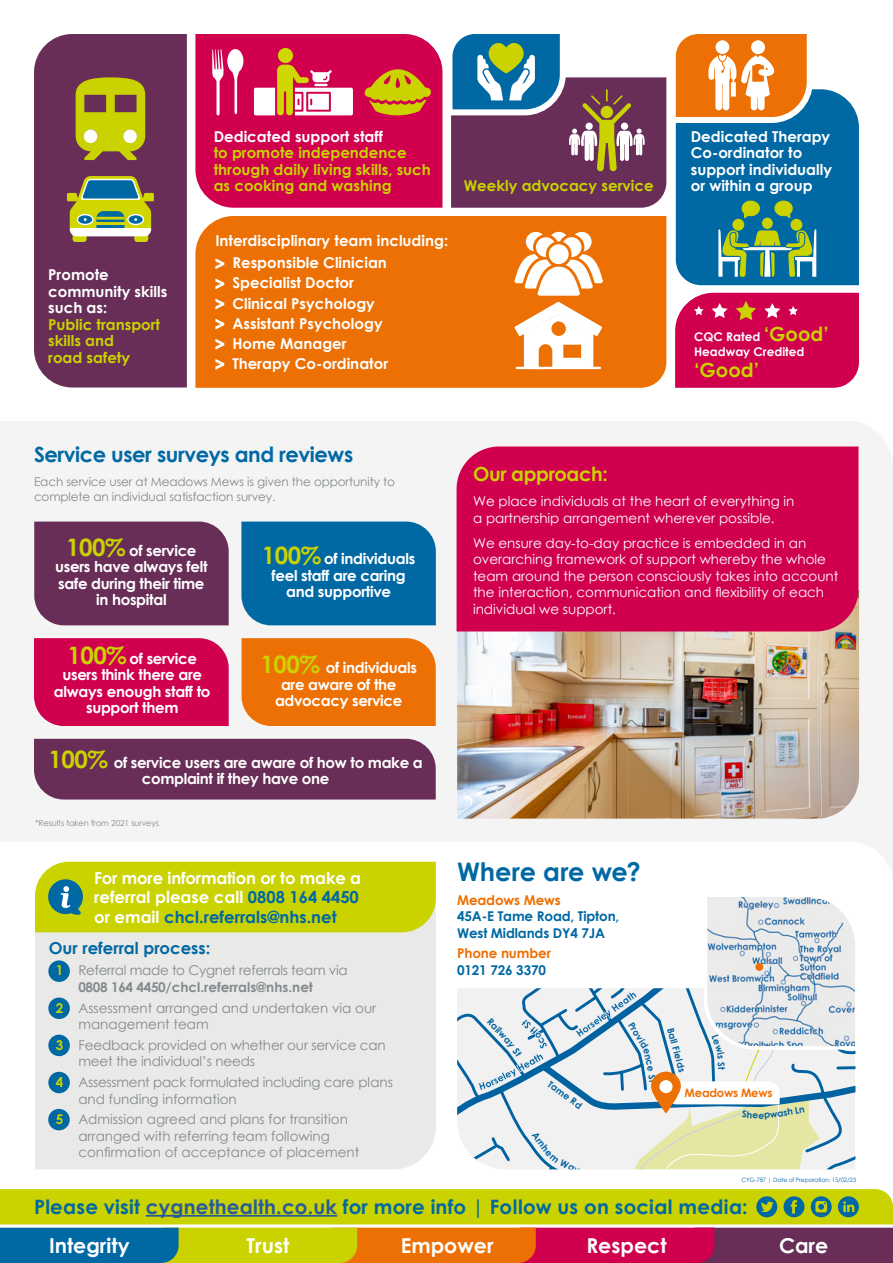
<style>
.page{position:relative;width:893px;height:1263px;background:#fff}
.page>*{position:absolute;margin:0;border:0;box-sizing:border-box;transform-origin:0 0}
.t1{font:700 25.5px "Century Gothic";letter-spacing:-.005em;color:#0068a3}
.t2{font:700 21px "Century Gothic";letter-spacing:-.02em;color:#0068a3}
.t3{font:700 20.55px "Century Gothic";color:#fff}
.t4{font:700 19.8px "Century Gothic";letter-spacing:.01em;color:#0068a3}
.t5{font:700 19.5px "Century Gothic";letter-spacing:-.02em;color:#cad200}
.t6{font:700 16.5px/19.5px "Century Gothic";color:#fff}
.t7{font:700 16.5px "Century Gothic";color:#0068a3}
.t8{font:700 15px/16.5px "Century Gothic";letter-spacing:-.02em;color:#fff;text-align:center}
.t9{font:700 15px/16.5px "Century Gothic";color:#fff}
.t10{font:700 15px/16.5px "Century Gothic";color:#cad200}
.t11{font:13.5px/16.5px "Century Gothic";color:#fff}
.t12{font:13.5px/16.5px "Century Gothic";color:#848a8e}
.t13{font:13.5px/16.5px "Century Gothic";letter-spacing:-.02em;color:#848a8e}
.t14{font:700 13.5px/16.5px "Century Gothic";letter-spacing:-.01em;color:#0068a3}
.t15{font:700 13.5px "Century Gothic";letter-spacing:-.01em;color:#ed7004}
.t16{font:12px/15px "Century Gothic";letter-spacing:-.01em;color:#848a8e}
.t17{font:700 12px/15px "Century Gothic";color:#fff}
.t18{font:700 11.55px "Century Gothic";letter-spacing:-.02em;color:#ed7004}
.t19{font:700 9.3px "Century Gothic";color:#0162a1}
.t20{font:8.25px "Century Gothic";letter-spacing:-.01em;color:#848a8e}
.t21{font:6px "Century Gothic";letter-spacing:-.02em;color:#0068a3}
.s1{font-family:"Avant Garde ITC";font-weight:600;font-size:18px}
.s2{font-size:19.5px;color:#cad200}
.s3{font-size:24px;color:#cad200}
.s4{color:#0068a3}
.s5{font-weight:700;color:#cad200}
.s6{font-weight:700}
.s7{color:#275b9b}
</style>
<div class="page">
<div style="left:0;top:421px;width:893px;height:421px;background:#f4f4f4"></div>
<div style="left:34px;top:34px;width:153px;height:353px;background:#682e57"></div>
<svg style="left:67px;top:176px;width:87px;height:66px;background:#90a064"></svg>
<svg style="left:76px;top:77px;width:69px;height:83px;background:#afa517"></svg>
<div style="left:123px;top:129px;width:14px;height:14px;background:#fff;border-radius:50%"></div>
<div style="left:84px;top:129px;width:13px;height:14px;background:#fff;border-radius:50%"></div>
<svg style="left:195px;top:34px;width:664px;height:354px;background:#b9695a"></svg>
<div style="left:35px;top:932px;width:401px;height:237px;background:#e9e9e7"></div>
<div style="left:48px;top:960px;width:22px;height:22px;background:#0068a3;border-radius:50%"></div>
<div style="left:48px;top:997px;width:22px;height:22px;background:#0068a3;border-radius:50%"></div>
<div style="left:48px;top:1035px;width:22px;height:21px;background:#0068a3;border-radius:50%"></div>
<div style="left:48px;top:1072px;width:22px;height:21px;background:#0068a3;border-radius:50%"></div>
<div style="left:48px;top:1109px;width:22px;height:21px;background:#0068a3;border-radius:50%"></div>
<div style="left:35px;top:862px;width:401px;height:70px;background:#cad200"></div>
<div style="left:34px;top:522px;width:195px;height:103px;background:#682e57"></div>
<div style="left:241px;top:522px;width:195px;height:103px;background:#0068a3"></div>
<div style="left:34px;top:638px;width:195px;height:88px;background:#d0004e"></div>
<div style="left:242px;top:638px;width:194px;height:88px;background:#ed7004"></div>
<div style="left:34px;top:739px;width:402px;height:60px;background:#682e57"></div>
<img style="left:457px;top:590px;width:402px;height:229px">
<div style="left:457px;top:446px;width:401px;height:185px;background:#d0004e"></div>
<svg style="left:0;top:1189px;width:893px;height:74px;background:#af9a2e"></svg>
<svg style="left:457px;top:897px;width:399px;height:273px"></svg>
<p class="t9" style="left:48px;top:266px;width:121px">Promote community skills such as:</p>
<p class="t10" style="left:48px;top:316px;width:113px">Public transport skills and<br>road safety</p>
<p class="t9" style="left:214px;top:127px;width:171px">Dedicated support staff</p>
<p class="t10" style="left:214px;top:144px;width:219px">to promote independence through daily living skills, such as cooking and washing</p>
<p class="t9" style="left:215px;top:229px;width:234px;line-height:22.2px">Interdisciplinary team including: <span class="s1">&gt;</span> Responsible Clinician</p>
<p class="t9" style="left:215px;top:272px;width:174px;line-height:20.1px"><span class="s1">&gt;</span> Specialist Doctor<br><span class="s1">&gt;</span> Clinical Psychology<br><span class="s1">&gt;</span> Assistant Psychology <span class="s1">&gt;</span> Home Manager<br><span class="s1">&gt;</span> Therapy Co-ordinator</p>
<p class="t10" style="left:464px;top:177px;width:191px">Weekly advocacy service</p>
<p class="t9" style="left:691px;top:127px;width:143px">Dedicated Therapy<br>Co-ordinator to support individually or within a group</p>
<p class="t17" style="left:694px;top:328px;width:136px">CQC Rated <span class="s2">‘Good’<br></span>Headway Credited</p>
<h3 class="t5" style="left:694px;top:355px;width:67px">‘Good’</h3>
<h2 class="t2" style="left:34px;top:439px;width:321px">Service user surveys and reviews</h2>
<p class="t16" style="left:34px;top:474px;width:362px">Each service user at Meadows Mews is given the opportunity to complete an individual satisfaction survey.</p>
<p class="t8" style="left:55px;top:541px;width:154px"><span class="s3">100%</span> of service users have always felt safe during their time in hospital</p>
<p class="t8" style="left:262px;top:550px;width:155px"><span class="s3">100%</span> of individuals feel staff are caring and supportive</p>
<p class="t8" style="left:54px;top:649px;width:158px"><span class="s3">100%</span> of service users think there are always enough staff to support them</p>
<p class="t8" style="left:261px;top:659px;width:158px"><span class="s3">100%</span> of individuals are aware of the advocacy service</p>
<p class="t8" style="left:48px;top:753px;width:376px"><span class="s3">100%</span> of service users are aware of how to make a complaint if they have one</p>
<p class="t20" style="left:35px;top:817px;width:126px">*Results taken from 2021 surveys</p>
<p class="t6" style="left:94px;top:867px;width:268px">For more information or to make a referral please call <span class="s4">0808 164 4450 </span>or email <span class="s4">chcl.referrals@nhs.net</span></p>
<p class="t7" style="left:49px;top:936px;width:163px">Our referral process:</p>
<p class="t13" style="left:78px;top:962px;width:271px;text-indent:-23px"><span class="s5">1</span> Referral made to Cygnet referrals team via<br><span class="s6">0808 164 4450/chcl.referrals@nhs.net</span></p>
<p class="t12" style="left:78px;top:999px;width:299px;text-indent:-23px"><span class="s5">2</span> Assessment arranged and undertaken via our management team</p>
<p class="t12" style="left:78px;top:1036px;width:309px;text-indent:-23px"><span class="s5">3</span> Feedback provided on whether our service can meet the individual’s needs</p>
<p class="t13" style="left:78px;top:1074px;width:316px;text-indent:-23px"><span class="s5">4</span> Assessment pack formulated including care plans and funding information</p>
<p class="t12" style="left:78px;top:1111px;width:282px;text-indent:-23px"><span class="s5">5</span> Admission agreed and plans for transition arranged with referring team following confirmation of acceptance of placement</p>
<h3 class="t5" style="left:473px;top:459px;width:136px">Our approach:</h3>
<p class="t11" style="left:473px;top:493px;width:323px">We place individuals at the heart of everything in a partnership arrangement wherever possible.</p>
<p class="t11" style="left:473px;top:534px;width:367px">We ensure day-to-day practice is embedded in an overarching framework of support whereby the whole team around the person consciously takes into account the interaction, communication and flexibility of each individual we support.</p>
<h1 class="t1" style="left:457px;top:852px;width:185px">Where are we?</h1>
<p class="t15" style="left:457px;top:889px;width:105px">Meadows Mews</p>
<p class="t14" style="left:457px;top:907px;width:164px">45A-E Tame Road, Tipton,<br>West Midlands DY4 7JA</p>
<p class="t15" style="left:457px;top:943px;width:96px">Phone number</p>
<p class="t14" style="left:457px;top:961px;width:91px">0121 726 3370</p>
<p class="t19" style="left:494px;top:1015px;width:32px;rotate:46deg">Railwa</p>
<p class="t19" style="left:637px;top:1019px;width:30px;rotate:58deg">Provid</p>
<p class="t19" style="left:677px;top:1026px;width:47px;rotate:75deg">Ball Fields</p>
<p class="t19" style="left:553px;top:1077px;width:42px;rotate:36deg">Tame Rd</p>
<p class="t18" style="left:685px;top:1084px;width:90px">Meadows Mews</p>
<p class="t21" style="left:741px;top:1175px;width:116px">CYG-787 | Date of Preparation: 15/02/23</p>
<h3 class="t4" style="left:34px;top:1192px;width:715px">Please visit <span class="s7">cygnethealth.co.uk</span> for more info | Follow us on social media:</h3>
<h3 class="t3" style="left:49px;top:1230px;width:82px">Integrity</h3>
<h3 class="t3" style="left:247px;top:1230px;width:44px">Trust</h3>
<h3 class="t3" style="left:401px;top:1230px;width:94px">Empower</h3>
<h3 class="t3" style="left:586px;top:1230px;width:82px">Respect</h3>
<h3 class="t3" style="left:779px;top:1230px;width:51px">Care</h3>
</div>
